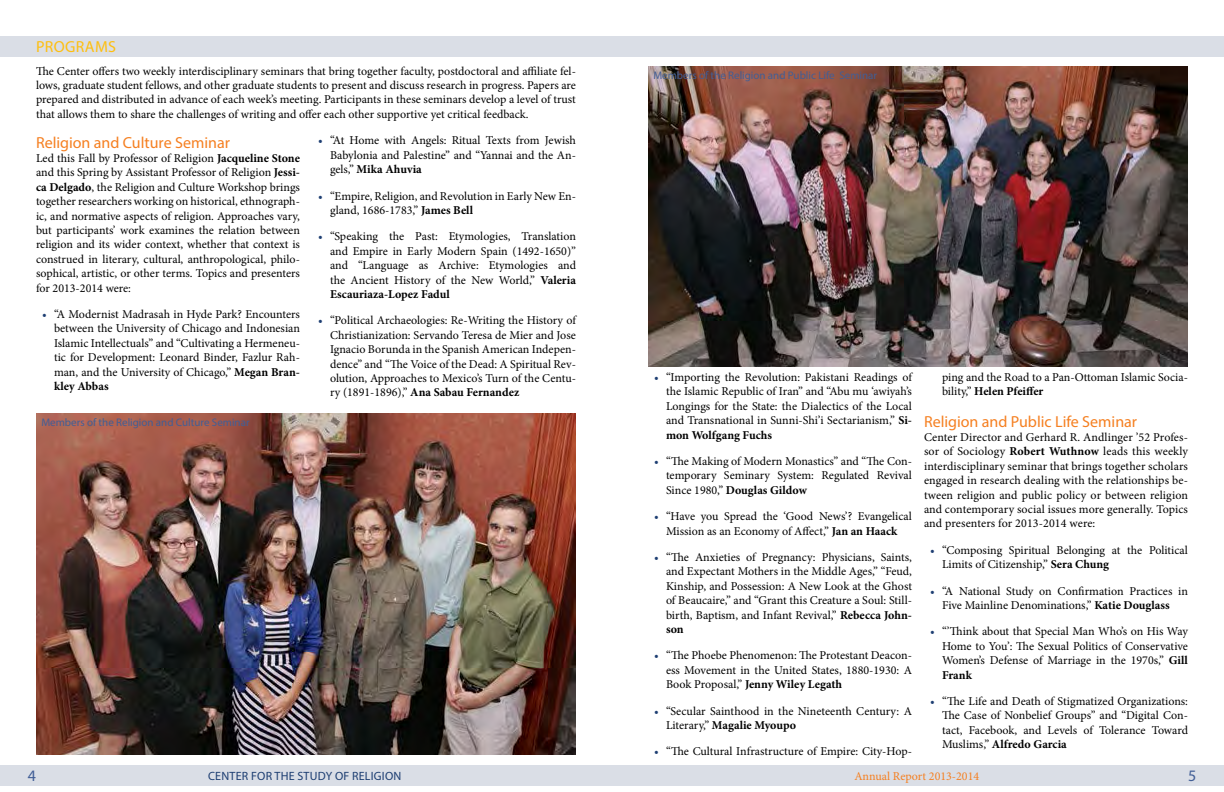
<style>
.page{position:relative;width:1224px;height:792px;background:#fff}
.page>*{position:absolute;margin:0;border:0;box-sizing:border-box;transform-origin:0 0}
.Headline1{font:16px "Myriad Pro";color:#f57f20}
.Running_Header{font:16px "Myriad Pro";letter-spacing:.02em;color:#febf10}
.Page_Number_Footer{font:16px "Myriad Pro";color:#415e96}
.Body{font:12px/14.4px "Minion Pro";color:#000;text-align:justify}
.t1{font:12px "Myriad Pro";letter-spacing:.02em;color:#1d3e72}
.t2{font:12px "Minion Pro";color:#f57f20}
.t3{font:11px "Myriad Pro";color:#415e96}
.s1{font-weight:700}
.s2{color:#1d3e72}
</style>
<div class="page">
<img style="left:36px;top:413px;width:539px;height:341px">
<img style="left:648px;top:66px;width:540px;height:300px">
<div style="left:0;top:765px;width:1224px;height:21px;background:#dadee6"></div>
<div style="left:0;top:36px;width:1224px;height:21px;background:#dadee6"></div>
<p class="Running_Header" style="left:36px;top:37px;width:81px">PROGRAMS</p>
<p class="Body" style="left:36px;top:64px;width:541px">The Center offers two weekly interdisciplinary seminars that bring together faculty, postdoctoral and affiliate fel&shy;lows, graduate student fellows, and other graduate students to present and discuss research in progress. Papers are prepared and distributed in advance of each week’s meeting. Participants in these seminars develop a level of trust that allows them to share the challenges of writing and offer each other supportive yet critical feedback.</p>
<p class="Headline1" style="left:36px;top:132px;width:196px">Religion and Culture Seminar</p>
<p class="Body" style="left:36px;top:151px;width:266px">Led this Fall by Professor of Religion <span class="s1">Jacqueline Stone </span>and this Spring by Assistant Professor of Religion <span class="s1">Jessi&shy;ca Delgado</span>, the Religion and Culture Workshop brings together researchers working on historical, ethnograph&shy;ic, and normative aspects of religion. Approaches vary, but participants’ work examines the relation between religion and its wider context, whether that context is construed in literary, cultural, anthropological, philo&shy;sophical, artistic, or other terms. Topics and presenters for 2013-2014 were:</p>
<p class="Body" style="left:54px;top:307px;width:248px;text-indent:-12px"><span class="s2">•</span> “A Modernist Madrasah in Hyde Park? Encounters between the University of Chicago and Indonesian Islamic Intellectuals” and “Cultivating a Hermeneu&shy;tic for Development: Leonard Binder, Fazlur Rah&shy;man, and the University of Chicago,” <span class="s1">Megan Bran&shy;kley Abbas</span></p>
<p class="Body" style="left:330px;top:133px;width:248px;text-indent:-12px"><span class="s2">•</span> “At Home with Angels: Ritual Texts from Jewish Babylonia and Palestine” and “Yannai and the An&shy;gels,” <span class="s1">Mika Ahuvia</span></p>
<p class="Body" style="left:330px;top:189px;width:247px;text-indent:-12px"><span class="s2">•</span> “Empire, Religion, and Revolution in Early New En&shy;gland, 1686-1783,” <span class="s1">James Bell</span></p>
<p class="Body" style="left:330px;top:229px;width:248px;text-indent:-12px"><span class="s2">•</span> “Speaking the Past: Etymologies, Translation and Empire in Early Modern Spain (1492-1650)” and “Language as Archive: Etymologies and the Ancient History of the New World,” <span class="s1">Valeria Escauriaza-Lopez Fadul</span></p>
<p class="Body" style="left:330px;top:313px;width:248px;text-indent:-12px"><span class="s2">•</span> “Political Archaeologies: Re-Writing the History of Christianization: Servando Teresa de Mier and Jose Ignacio Borunda in the Spanish American Indepen&shy;dence” and “The Voice of the Dead: A Spiritual Rev&shy;olution, Approaches to Mexico’s Turn of the Centu&shy;ry (1891-1896),” <span class="s1">Ana Sabau Fernandez</span></p>
<p class="t3" style="left:41px;top:415px;width:210px">Members of the Religion and Culture Seminar</p>
<p class="t3" style="left:653px;top:68px;width:225px">Members of the Religion and Public Life Seminar</p>
<p class="Body" style="left:666px;top:370px;width:248px;text-indent:-12px"><span class="s2">•</span> “Importing the Revolution: Pakistani Readings of the Islamic Republic of Iran” and “Abu mu ‘awiyah’s Longings for the State: the Dialectics of the Local and Transnational in Sunni-Shi’i Sectarianism,” <span class="s1">Si&shy;mon Wolfgang Fuchs</span></p>
<p class="Body" style="left:666px;top:454px;width:247px;text-indent:-12px"><span class="s2">•</span> “The Making of Modern Monastics” and “The Con&shy;temporary Seminary System: Regulated Revival Since 1980,” <span class="s1">Douglas Gildow</span></p>
<p class="Body" style="left:654px;top:509px;width:259px;text-align:center"><span class="s2">•</span> “Have you Spread the ‘Good News’? Evangelical<br>Mission as an Economy of Affect,” <span class="s1">Jan an Haack</span></p>
<p class="Body" style="left:666px;top:550px;width:248px;text-indent:-12px"><span class="s2">•</span> “The Anxieties of Pregnancy: Physicians, Saints, and Expectant Mothers in the Middle Ages,” “Feud, Kinship, and Possession: A New Look at the Ghost of Beaucaire,” and “Grant this Creature a Soul: Still&shy;birth, Baptism, and Infant Revival,” <span class="s1">Rebecca John&shy;son</span></p>
<p class="Body" style="left:666px;top:648px;width:248px;text-indent:-12px"><span class="s2">•</span> “The Phoebe Phenomenon: The Protestant Deacon&shy;ess Movement in the United States, 1880-1930: A Book Proposal,” <span class="s1">Jenny Wiley Legath</span></p>
<p class="Body" style="left:666px;top:704px;width:248px;text-indent:-12px"><span class="s2">•</span> “Secular Sainthood in the Nineteenth Century: A<br>Literary,” <span class="s1">Magalie Myoupo</span></p>
<p class="Body" style="left:654px;top:744px;width:259px"><span class="s2">•</span> “The Cultural Infrastructure of Empire: City-Hop-</p>
<p class="Body" style="left:942px;top:370px;width:247px">ping and the Road to a Pan-Ottoman Islamic Socia&shy;bility,” <span class="s1">Helen Pfeiffer</span></p>
<p class="Headline1" style="left:924px;top:411px;width:215px">Religion and Public Life Seminar</p>
<p class="Body" style="left:924px;top:430px;width:266px">Center Director and Gerhard R. Andlinger ’52 Profes&shy;sor of Sociology <span class="s1">Robert Wuthnow</span> leads this weekly interdisciplinary seminar that brings together scholars engaged in research dealing with the relationships be&shy;tween religion and public policy or between religion and contemporary social issues more generally. Topics and presenters for 2013-2014 were:</p>
<p class="Body" style="left:942px;top:543px;width:248px;text-indent:-12px"><span class="s2">•</span> “Composing Spiritual Belonging at the Political<br>Limits of Citizenship,” <span class="s1">Sera Chung</span></p>
<p class="Body" style="left:930px;top:584px;width:259px;text-align:center"><span class="s2">•</span> “A National Study on Confirmation Practices in<br>Five Mainline Denominations,” <span class="s1">Katie Douglass</span></p>
<p class="Body" style="left:942px;top:624px;width:248px;text-indent:-12px"><span class="s2">•</span> “’Think about that Special Man Who’s on His Way Home to You’: The Sexual Politics of Conservative Women’s Defense of Marriage in the 1970s,” <span class="s1">Gill Frank</span></p>
<p class="Body" style="left:942px;top:694px;width:248px;text-indent:-12px"><span class="s2">•</span> “The Life and Death of Stigmatized Organizations:<br>The Case of Nonbelief Groups” and “Digital Con&shy;tact, Facebook, and Levels of Tolerance Toward Muslims,” <span class="s1">Alfredo Garcia</span></p>
<p class="Page_Number_Footer" style="left:28px;top:766px;width:10px">4</p>
<p class="t1" style="left:208px;top:769px;width:195px">CENTER FOR THE STUDY OF RELIGION</p>
<p class="t2" style="left:854px;top:768px;width:126px">Annual Report 2013-2014</p>
<p class="Page_Number_Footer" style="left:1188px;top:766px;width:10px">5</p>
</div>
